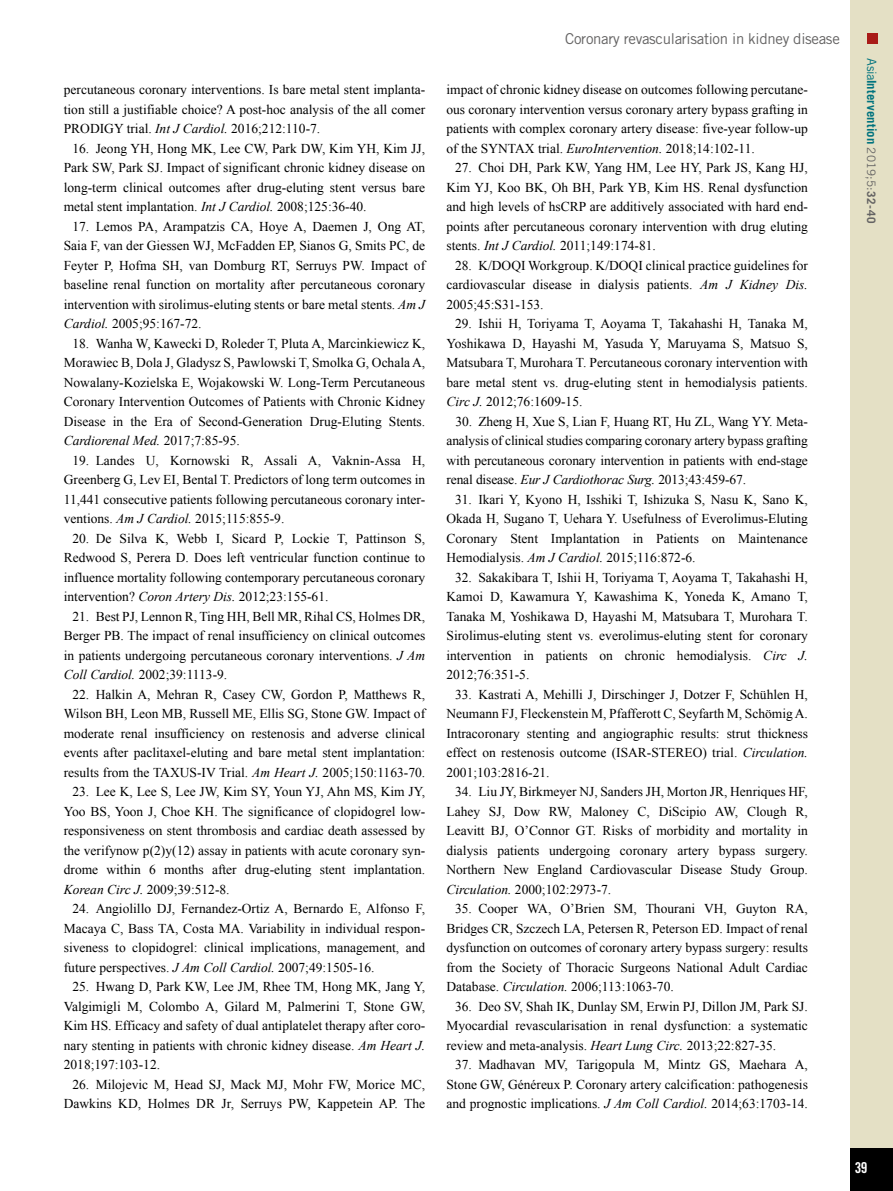
<style>
.page{position:relative;width:893px;height:1191px;background:#fff}
.page>*{position:absolute;margin:0;border:0;box-sizing:border-box;transform-origin:0 0}
.t1{font:15px "Trade Gothic LT Std";letter-spacing:-.02em;color:#646363}
.t2{font:15px "Trade Gothic LT Std Bd Cn 20";color:#fff}
.t3{font:13.5px/19.5px "Times New Roman";color:#000;text-align:justify}
.t4{font:700 12.75px "Trade Gothic LT Std";letter-spacing:.005em;color:#00737e}
.s1{font-style:italic}
.s2{font-weight:400}
.s3{font-weight:400;font-size:11.7px;color:#646363}
.s4{font-size:11.7px;color:#646363}
</style>
<div class="page">
<div style="left:850px;top:0;width:43px;height:1191px;background:#e4e0c5"></div>
<div style="left:850px;top:1148px;width:43px;height:43px;background:#000"></div>
<div style="left:867px;top:34px;width:11px;height:10px;background:#a91b18"></div>
<p class="t3" style="left:64px;top:80px;width:363px">percutaneous coronary interventions. Is bare metal stent implanta&shy;tion still a justifiable choice? A post-hoc analysis of the all comer PRODIGY trial. <span class="s1">Int J Cardiol.</span> 2016;212:110-7.</p>
<p class="t3" style="left:64px;top:138px;width:363px;text-indent:9px">16. Jeong YH, Hong MK, Lee CW, Park DW, Kim YH, Kim JJ, Park SW, Park SJ. Impact of significant chronic kidney disease on long-term clinical outcomes after drug-eluting stent versus bare metal stent implantation. <span class="s1">Int J Cardiol.</span> 2008;125:36-40.</p>
<p class="t3" style="left:64px;top:216px;width:363px;text-indent:9px">17. Lemos PA, Arampatzis CA, Hoye A, Daemen J, Ong AT, Saia F, van der Giessen WJ, McFadden EP, Sianos G, Smits PC, de Feyter P, Hofma SH, van Domburg RT, Serruys PW. Impact of baseline renal function on mortality after percutaneous coronary intervention with sirolimus-eluting stents or bare metal stents. <span class="s1">Am J Cardiol.</span> 2005;95:167-72.</p>
<p class="t3" style="left:64px;top:333px;width:363px;text-indent:9px">18. Wanha W, Kawecki D, Roleder T, Pluta A, Marcinkiewicz K, Morawiec B, Dola J, Gladysz S, Pawlowski T, Smolka G, Ochala A, Nowalany-Kozielska E, Wojakowski W. Long-Term Percutaneous Coronary Intervention Outcomes of Patients with Chronic Kidney Disease in the Era of Second-Generation Drug-Eluting Stents.<br><span class="s1">Cardiorenal Med.</span> 2017;7:85-95.</p>
<p class="t3" style="left:64px;top:450px;width:363px;text-indent:9px">19. Landes U, Kornowski R, Assali A, Vaknin-Assa H, Greenberg G, Lev EI, Bental T. Predictors of long term outcomes in 11,441 consecutive patients following percutaneous coronary inter&shy;ventions. <span class="s1">Am J Cardiol.</span> 2015;115:855-9.</p>
<p class="t3" style="left:64px;top:528px;width:363px;text-indent:9px">20. De Silva K, Webb I, Sicard P, Lockie T, Pattinson S, Redwood S, Perera D. Does left ventricular function continue to influence mortality following contemporary percutaneous coronary intervention? <span class="s1">Coron Artery Dis.</span> 2012;23:155-61.</p>
<p class="t3" style="left:64px;top:606px;width:363px;text-indent:9px">21. Best PJ, Lennon R, Ting HH, Bell MR, Rihal CS, Holmes DR, Berger PB. The impact of renal insufficiency on clinical outcomes in patients undergoing percutaneous coronary interventions. <span class="s1">J Am Coll Cardiol.</span> 2002;39:1113-9.</p>
<p class="t3" style="left:64px;top:684px;width:363px;text-indent:9px">22. Halkin A, Mehran R, Casey CW, Gordon P, Matthews R, Wilson BH, Leon MB, Russell ME, Ellis SG, Stone GW. Impact of moderate renal insufficiency on restenosis and adverse clinical events after paclitaxel-eluting and bare metal stent implantation: results from the TAXUS-IV Trial. <span class="s1">Am Heart J.</span> 2005;150:1163-70.</p>
<p class="t3" style="left:64px;top:782px;width:363px;text-indent:9px">23. Lee K, Lee S, Lee JW, Kim SY, Youn YJ, Ahn MS, Kim JY, Yoo BS, Yoon J, Choe KH. The significance of clopidogrel low&shy;responsiveness on stent thrombosis and cardiac death assessed by the verifynow p(2)y(12) assay in patients with acute coronary syn&shy;drome within 6 months after drug-eluting stent implantation.<br><span class="s1">Korean Circ J.</span> 2009;39:512-8.</p>
<p class="t3" style="left:64px;top:899px;width:363px;text-indent:9px">24. Angiolillo DJ, Fernandez-Ortiz A, Bernardo E, Alfonso F, Macaya C, Bass TA, Costa MA. Variability in individual respon&shy;siveness to clopidogrel: clinical implications, management, and future perspectives. <span class="s1">J Am Coll Cardiol.</span> 2007;49:1505-16.</p>
<p class="t3" style="left:64px;top:977px;width:363px;text-indent:9px">25. Hwang D, Park KW, Lee JM, Rhee TM, Hong MK, Jang Y, Valgimigli M, Colombo A, Gilard M, Palmerini T, Stone GW, Kim HS. Efficacy and safety of dual antiplatelet therapy after coro&shy;nary stenting in patients with chronic kidney disease. <span class="s1">Am Heart J.<br></span>2018;197:103-12.</p>
<p class="t3" style="left:64px;top:1074px;width:363px;text-align:right">26. Milojevic M, Head SJ, Mack MJ, Mohr FW, Morice MC,<br>Dawkins KD, Holmes DR Jr, Serruys PW, Kappetein AP. The</p>
<p class="t1" style="left:565px;top:30px;width:276px">Coronary revascularisation in kidney disease</p>
<p class="t3" style="left:446px;top:79px;width:363px">impact of chronic kidney disease on outcomes following percutane&shy;ous coronary intervention versus coronary artery bypass grafting in patients with complex coronary artery disease: five-year follow-up of the SYNTAX trial. <span class="s1">EuroIntervention.</span> 2018;14:102-11.</p>
<p class="t3" style="left:446px;top:157px;width:363px;text-indent:9px">27. Choi DH, Park KW, Yang HM, Lee HY, Park JS, Kang HJ, Kim YJ, Koo BK, Oh BH, Park YB, Kim HS. Renal dysfunction and high levels of hsCRP are additively associated with hard end&shy;points after percutaneous coronary intervention with drug eluting stents. <span class="s1">Int J Cardiol.</span> 2011;149:174-81.</p>
<p class="t3" style="left:446px;top:255px;width:363px;text-indent:9px">28. K/DOQI Workgroup. K/DOQI clinical practice guidelines for cardiovascular disease in dialysis patients. <span class="s1">Am J Kidney Dis.<br></span>2005;45:S31-153.</p>
<p class="t3" style="left:446px;top:313px;width:363px;text-indent:9px">29. Ishii H, Toriyama T, Aoyama T, Takahashi H, Tanaka M, Yoshikawa D, Hayashi M, Yasuda Y, Maruyama S, Matsuo S, Matsubara T, Murohara T. Percutaneous coronary intervention with bare metal stent vs. drug-eluting stent in hemodialysis patients.<br><span class="s1">Circ J.</span> 2012;76:1609-15.</p>
<p class="t3" style="left:446px;top:411px;width:363px;text-indent:9px">30. Zheng H, Xue S, Lian F, Huang RT, Hu ZL, Wang YY. Meta&shy;analysis of clinical studies comparing coronary artery bypass grafting with percutaneous coronary intervention in patients with end-stage renal disease. <span class="s1">Eur J Cardiothorac Surg.</span> 2013;43:459-67.</p>
<p class="t3" style="left:446px;top:489px;width:363px;text-indent:9px">31. Ikari Y, Kyono H, Isshiki T, Ishizuka S, Nasu K, Sano K, Okada H, Sugano T, Uehara Y. Usefulness of Everolimus-Eluting Coronary Stent Implantation in Patients on Maintenance Hemodialysis. <span class="s1">Am J Cardiol.</span> 2015;116:872-6.</p>
<p class="t3" style="left:446px;top:567px;width:363px;text-indent:9px">32. Sakakibara T, Ishii H, Toriyama T, Aoyama T, Takahashi H, Kamoi D, Kawamura Y, Kawashima K, Yoneda K, Amano T, Tanaka M, Yoshikawa D, Hayashi M, Matsubara T, Murohara T.<br>Sirolimus-eluting stent vs. everolimus-eluting stent for coronary intervention in patients on chronic hemodialysis. <span class="s1">Circ J.<br></span>2012;76:351-5.</p>
<p class="t3" style="left:446px;top:684px;width:363px;text-indent:9px">33. Kastrati A, Mehilli J, Dirschinger J, Dotzer F, Schühlen H, Neumann FJ, Fleckenstein M, Pfafferott C, Seyfarth M, Schömig A.<br>Intracoronary stenting and angiographic results: strut thickness effect on restenosis outcome (ISAR-STEREO) trial. <span class="s1">Circulation.<br></span>2001;103:2816-21.</p>
<p class="t3" style="left:446px;top:781px;width:363px;text-indent:9px">34. Liu JY, Birkmeyer NJ, Sanders JH, Morton JR, Henriques HF, Lahey SJ, Dow RW, Maloney C, DiScipio AW, Clough R, Leavitt BJ, O’Connor GT. Risks of morbidity and mortality in dialysis patients undergoing coronary artery bypass surgery.<br>Northern New England Cardiovascular Disease Study Group.<br><span class="s1">Circulation.</span> 2000;102:2973-7.</p>
<p class="t3" style="left:446px;top:898px;width:363px;text-indent:9px">35. Cooper WA, O’Brien SM, Thourani VH, Guyton RA, Bridges CR, Szczech LA, Petersen R, Peterson ED. Impact of renal dysfunction on outcomes of coronary artery bypass surgery: results from the Society of Thoracic Surgeons National Adult Cardiac Database. <span class="s1">Circulation.</span> 2006;113:1063-70.</p>
<p class="t3" style="left:446px;top:996px;width:363px;text-indent:9px">36. Deo SV, Shah IK, Dunlay SM, Erwin PJ, Dillon JM, Park SJ.<br>Myocardial revascularisation in renal dysfunction: a systematic review and meta-analysis. <span class="s1">Heart Lung Circ.</span> 2013;22:827-35.</p>
<p class="t3" style="left:446px;top:1054px;width:363px;text-indent:9px">37. Madhavan MV, Tarigopula M, Mintz GS, Maehara A, Stone GW, Généreux P. Coronary artery calcification: pathogenesis and prognostic implications. <span class="s1">J Am Coll Cardiol.</span> 2014;63:1703-14.</p>
<p class="t4" style="left:879px;top:58px;width:166px;rotate:90deg"><span class="s2">Asia</span>Intervention <span class="s3">2019;5:</span><span class="s4">32-40</span></p>
<p class="t2" style="left:855px;top:1158px;width:14px">39</p>
</div>
